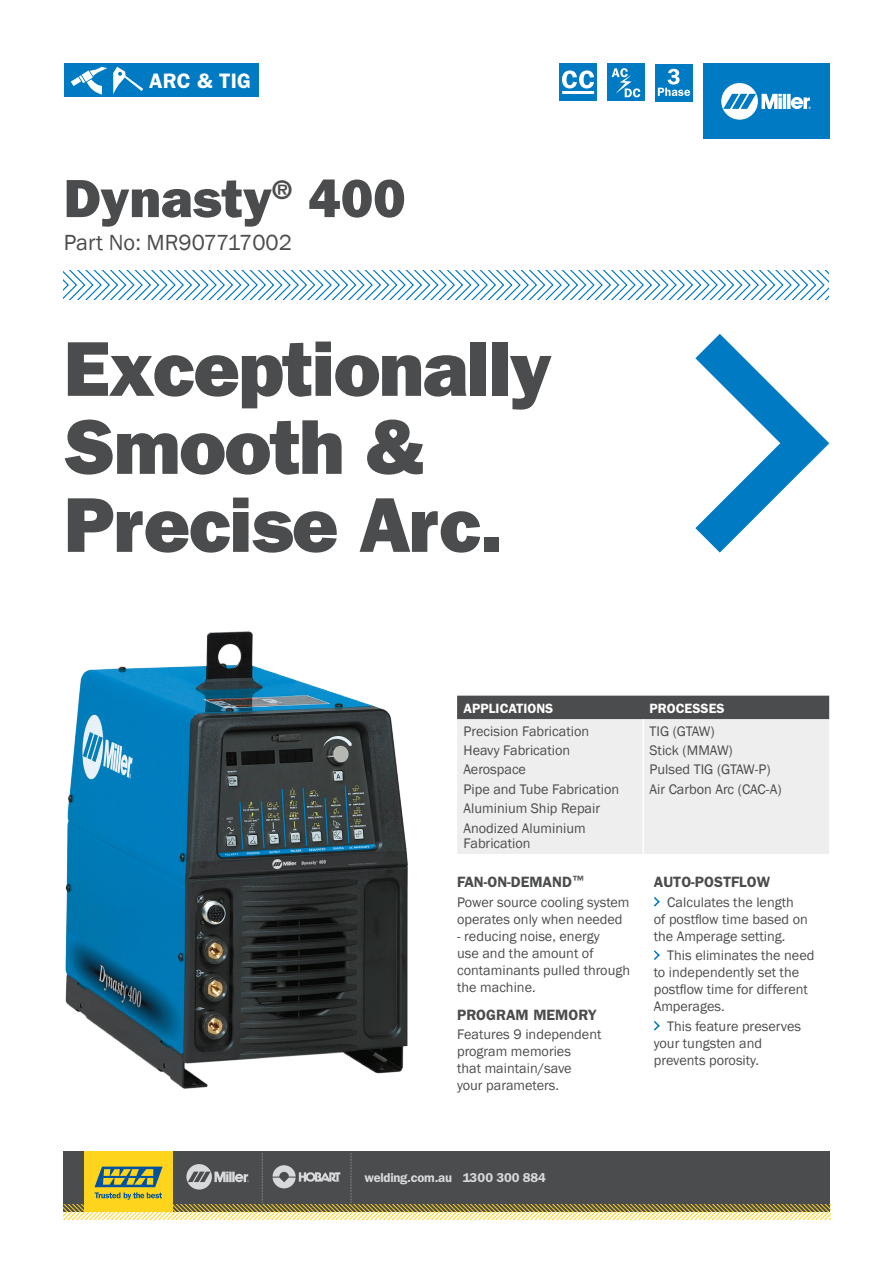
<style>
.page{position:relative;width:893px;height:1263px;background:#fff}
.page>*{position:absolute;margin:0;border:0;box-sizing:border-box;transform-origin:0 0}
.t1{font:800 78px/78px "Franklin Gothic";letter-spacing:-.02em;color:#4b4c4d}
.t2{font:800 54px "Franklin Gothic";color:#4b4c4d}
.t3{font:22.5px "Franklin Gothic";color:#4b4c4d}
.t4{font:600 21px "Franklin Gothic";letter-spacing:.01em;color:#fff}
.t5{font:600 15px "Franklin Gothic";color:#4b4c4d}
.t6{font:14.25px/17.1px "Franklin Gothic";color:#4b4c4d}
.t7{font:600 13.5px "Franklin Gothic";color:#fff}
.t8{font:600 12.9px "Franklin Gothic";letter-spacing:-.02em;color:#d8d9db}
</style>
<div class="page">
<div style="left:64px;top:1151px;width:766px;height:61px;background:#4b4c4d"></div>
<div style="left:84px;top:1151px;width:89px;height:61px;background:#fed41d"></div>
<svg style="left:64px;top:1153px;width:766px;height:66px"></svg>
<svg style="left:64px;top:270px;width:765px;height:30px"></svg>
<img style="left:65px;top:631px;width:343px;height:458px">
<div style="left:457px;top:696px;width:372px;height:23px;background:#4b4c4d"></div>
<div style="left:457px;top:719px;width:372px;height:135px;background:#eeeeef"></div>
<hr style="left:642px;top:719px;width:2px;height:135px;background:#fff">
<svg style="left:654px;top:897px;width:6px;height:10px"></svg>
<svg style="left:654px;top:950px;width:6px;height:10px"></svg>
<svg style="left:654px;top:1021px;width:6px;height:9px"></svg>
<svg style="left:695px;top:334px;width:134px;height:219px"></svg>
<div style="left:64px;top:64px;width:194px;height:33px;background:#007ac2"></div>
<svg style="left:71px;top:67px;width:36px;height:28px"></svg>
<svg style="left:113px;top:67px;width:30px;height:28px"></svg>
<div style="left:703px;top:64px;width:126px;height:75px;background:#007ac2"></div>
<svg style="left:721px;top:83px;width:90px;height:37px"></svg>
<div style="left:607px;top:64px;width:38px;height:37px;background:#007ac2"></div>
<svg style="left:612px;top:68px;width:28px;height:29px"></svg>
<div style="left:559px;top:64px;width:38px;height:37px;background:#007ac2"></div>
<hr style="left:562px;top:91px;width:32px;height:3px;background:#fff">
<svg style="left:562px;top:70px;width:32px;height:18px"></svg>
<div style="left:655px;top:64px;width:37px;height:37px;background:#007ac2"></div>
<svg style="left:658px;top:69px;width:32px;height:27px"></svg>
<h3 class="t4" style="left:149px;top:69px;width:104px">ARC &amp; TIG</h3>
<h2 class="t2" style="left:64px;top:167px;width:343px">Dynasty<sup>®</sup> 400</h2>
<h3 class="t3" style="left:64px;top:229px;width:230px">Part No: MR907717002</h3>
<h1 class="t1" style="left:64px;top:328px;width:490px">Exceptionally<br>Smooth &amp;<br>Precise Arc.</h1>
<p class="t7" style="left:463px;top:700px;width:91px">APPLICATIONS</p>
<p class="t7" style="left:649px;top:700px;width:77px">PROCESSES</p>
<p class="t6" style="left:463px;top:721px;width:157px;line-height:19.4px">Precision Fabrication<br>Heavy Fabrication<br>Aerospace<br>Pipe and Tube Fabrication<br>Aluminium Ship Repair<br>Anodized Aluminium</p>
<p class="t6" style="left:463px;top:835px;width:69px">Fabrication</p>
<p class="t6" style="left:649px;top:721px;width:134px;line-height:19.4px">TIG (GTAW)<br>Stick (MMAW)<br>Pulsed TIG (GTAW-P)<br>Air Carbon Arc (CAC-A)</p>
<p class="t5" style="left:457px;top:873px;width:128px">FAN-ON-DEMAND<sup>™</sup></p>
<p class="t6" style="left:457px;top:894px;width:174px">Power source cooling system operates only when needed</p>
<p class="t6" style="left:457px;top:928px;width:174px">- reducing noise, energy<br>use and the amount of contaminants pulled through the machine.</p>
<p class="t5" style="left:457px;top:1006px;width:141px">PROGRAM MEMORY</p>
<p class="t6" style="left:457px;top:1026px;width:146px">Features 9 independent program memories<br>that maintain/save<br>your parameters.</p>
<p class="t5" style="left:654px;top:873px;width:118px">AUTO-POSTFLOW</p>
<p class="t6" style="left:654px;top:894px;width:156px;text-indent:14px">Calculates the length of postflow time based on the Amperage setting.</p>
<p class="t6" style="left:654px;top:947px;width:162px;text-indent:13px">This eliminates the need to independently set the postflow time for different<br>Amperages.</p>
<p class="t6" style="left:654px;top:1018px;width:149px;text-indent:13px">This feature preserves your tungsten and prevents porosity.</p>
<p class="t8" style="left:364px;top:1170px;width:183px">welding.com.au 1300 300 884</p>
</div>
